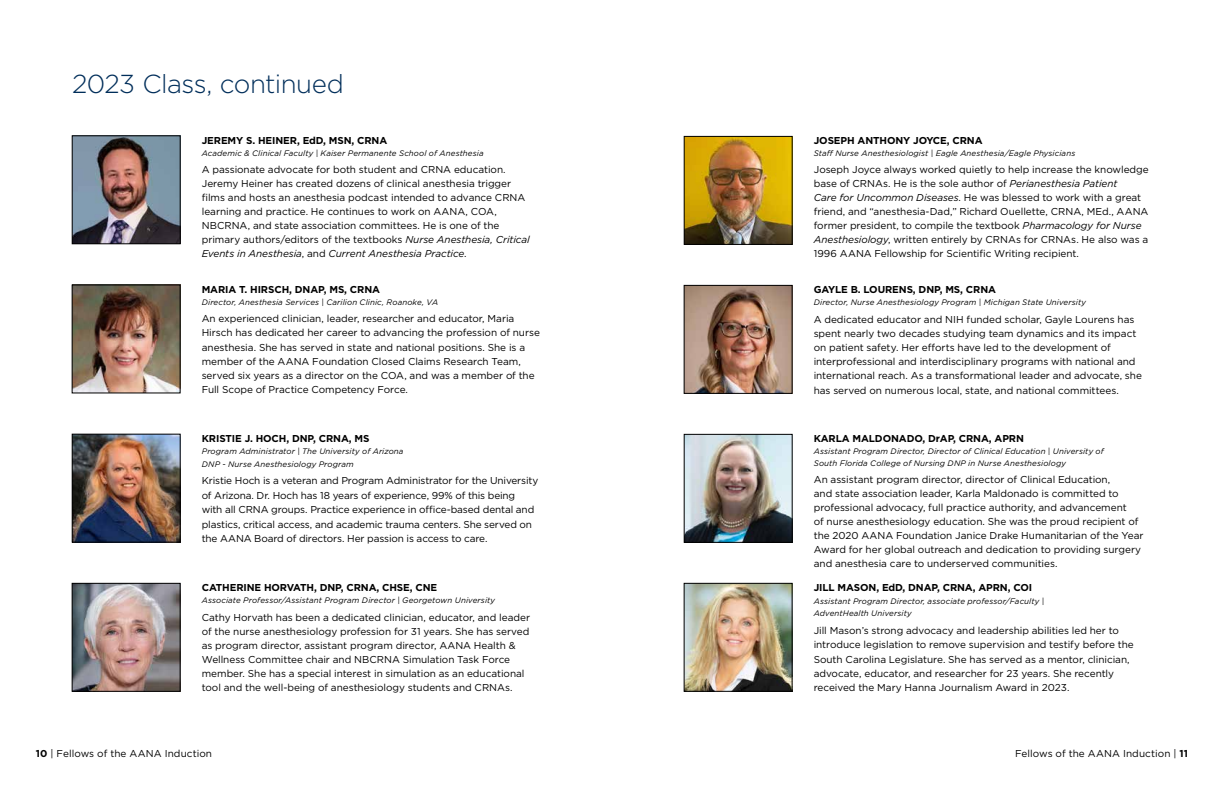
<style>
.page{position:relative;width:1224px;height:792px;background:#fff}
.page>*{position:absolute;margin:0;border:0;box-sizing:border-box;transform-origin:0 0}
.t1{font:300 26px "Gotham";letter-spacing:-.02em;color:#002e5a}
.t2{font:10px/14px "Gotham";letter-spacing:-.005em;color:#000}
.t3{font:700 10px "Gotham";letter-spacing:-.01em;color:#000}
.t4{font:italic 8px/12.5px "Gotham";letter-spacing:.015em;color:#000}
.s1{font-style:italic}
.s2{font-weight:700}
</style>
<div class="page">
<img style="left:686px;top:138px;width:104px;height:105px">
<div style="left:684px;top:136px;width:108px;height:109px;border:1px solid #000"></div>
<img style="left:686px;top:287px;width:104px;height:105px">
<div style="left:684px;top:285px;width:108px;height:109px;border:1px solid #000"></div>
<img style="left:686px;top:436px;width:104px;height:104px">
<div style="left:684px;top:434px;width:108px;height:108px;border:1px solid #000"></div>
<img style="left:686px;top:585px;width:104px;height:104px">
<div style="left:684px;top:583px;width:108px;height:108px;border:1px solid #000"></div>
<img style="left:74px;top:585px;width:104px;height:104px">
<div style="left:72px;top:583px;width:108px;height:108px;border:1px solid #000"></div>
<img style="left:74px;top:436px;width:104px;height:104px">
<div style="left:72px;top:434px;width:108px;height:108px;border:1px solid #000"></div>
<img style="left:74px;top:287px;width:104px;height:104px">
<div style="left:72px;top:285px;width:108px;height:108px;border:1px solid #000"></div>
<img style="left:74px;top:138px;width:104px;height:104px">
<div style="left:72px;top:136px;width:108px;height:108px;border:1px solid #000"></div>
<h1 class="t1" style="left:72px;top:67px;width:273px">2023 Class, continued</h1>
<p class="t3" style="left:202px;top:134px;width:187px">JEREMY S. HEINER, EdD, MSN, CRNA</p>
<p class="t4" style="left:202px;top:146px;width:283px">Academic &amp; Clinical Faculty | Kaiser Permanente School of Anesthesia</p>
<p class="t2" style="left:202px;top:162px;width:330px">A passionate advocate for both student and CRNA education.<br>Jeremy Heiner has created dozens of clinical anesthesia trigger films and hosts an anesthesia podcast intended to advance CRNA learning and practice. He continues to work on AANA, COA, NBCRNA, and state association committees. He is one of the primary authors/editors of the textbooks <span class="s1">Nurse Anesthesia, Critical Events in Anesthesia</span>, and <span class="s1">Current Anesthesia Practice</span>.</p>
<p class="t3" style="left:202px;top:283px;width:180px">MARIA T. HIRSCH, DNAP, MS, CRNA</p>
<p class="t4" style="left:202px;top:296px;width:238px">Director, Anesthesia Services | Carilion Clinic, Roanoke, VA</p>
<p class="t2" style="left:202px;top:311px;width:340px">An experienced clinician, leader, researcher and educator, Maria Hirsch has dedicated her career to advancing the profession of nurse anesthesia. She has served in state and national positions. She is a member of the AANA Foundation Closed Claims Research Team, served six years as a director on the COA, and was a member of the Full Scope of Practice Competency Force.</p>
<p class="t3" style="left:202px;top:432px;width:169px">KRISTIE J. HOCH, DNP, CRNA, MS</p>
<p class="t4" style="left:202px;top:445px;width:203px">Program Administrator | The University of Arizona<br>DNP - Nurse Anesthesiology Program</p>
<p class="t2" style="left:202px;top:473px;width:338px;line-height:14.5px">Kristie Hoch is a veteran and Program Administrator for the University of Arizona. Dr. Hoch has 18 years of experience, 99% of this being with all CRNA groups. Practice experience in office-based dental and plastics, critical access, and academic trauma centers. She served on the AANA Board of directors. Her passion is access to care.</p>
<p class="t3" style="left:202px;top:581px;width:237px">CATHERINE HORVATH, DNP, CRNA, CHSE, CNE</p>
<p class="t4" style="left:202px;top:594px;width:295px">Associate Professor/Assistant Program Director | Georgetown University</p>
<p class="t2" style="left:202px;top:610px;width:330px">Cathy Horvath has been a dedicated clinician, educator, and leader of the nurse anesthesiology profession for 31 years. She has served as program director, assistant program director, AANA Health &amp; Wellness Committee chair and NBCRNA Simulation Task Force member. She has a special interest in simulation as an educational tool and the well-being of anesthesiology students and CRNAs.</p>
<p class="t3" style="left:814px;top:134px;width:170px">JOSEPH ANTHONY JOYCE, CRNA</p>
<p class="t4" style="left:814px;top:147px;width:263px">Staff Nurse Anesthesiologist | Eagle Anesthesia/Eagle Physicians</p>
<p class="t2" style="left:814px;top:163px;width:337px">Joseph Joyce always worked quietly to help increase the knowledge base of CRNAs. He is the sole author of <span class="s1">Perianesthesia Patient<br>Care for Uncommon Diseases</span>. He was blessed to work with a great friend, and “anesthesia-Dad,” Richard Ouellette, CRNA, MEd., AANA former president, to compile the textbook <span class="s1">Pharmacology for Nurse Anesthesiology</span>, written entirely by CRNAs for CRNAs. He also was a 1996 AANA Fellowship for Scientific Writing recipient.</p>
<p class="t3" style="left:814px;top:283px;width:184px">GAYLE B. LOURENS, DNP, MS, CRNA</p>
<p class="t4" style="left:814px;top:296px;width:274px">Director, Nurse Anesthesiology Program | Michigan State University</p>
<p class="t2" style="left:814px;top:312px;width:330px">A dedicated educator and NIH funded scholar, Gayle Lourens has spent nearly two decades studying team dynamics and its impact on patient safety. Her efforts have led to the development of interprofessional and interdisciplinary programs with national and international reach. As a transformational leader and advocate, she has served on numerous local, state, and national committees.</p>
<p class="t3" style="left:814px;top:432px;width:212px">KARLA MALDONADO, DrAP, CRNA, APRN</p>
<p class="t4" style="left:814px;top:445px;width:292px;line-height:12px">Assistant Program Director, Director of Clinical Education | University of<br>South Florida College of Nursing DNP in Nurse Anesthesiology</p>
<p class="t2" style="left:814px;top:472px;width:331px">An assistant program director, director of Clinical Education,<br>and state association leader, Karla Maldonado is committed to professional advocacy, full practice authority, and advancement<br>of nurse anesthesiology education. She was the proud recipient of the 2020 AANA Foundation Janice Drake Humanitarian of the Year Award for her global outreach and dedication to providing surgery and anesthesia care to underserved communities.</p>
<p class="t3" style="left:814px;top:581px;width:220px">JILL MASON, EdD, DNAP, CRNA, APRN, COI</p>
<p class="t4" style="left:814px;top:594px;width:232px">Assistant Program Director, associate professor/Faculty |<br>AdventHealth University</p>
<p class="t2" style="left:814px;top:623px;width:322px;line-height:14.5px">Jill Mason’s strong advocacy and leadership abilities led her to introduce legislation to remove supervision and testify before the South Carolina Legislature. She has served as a mentor, clinician, advocate, educator, and researcher for 23 years. She recently received the Mary Hanna Journalism Award in 2023.</p>
<p class="t2" style="left:36px;top:746px;width:178px"><span class="s2">10</span> | Fellows of the AANA Induction</p>
<p class="t2" style="left:1015px;top:746px;width:174px">Fellows of the AANA Induction | <span class="s2">11</span></p>
</div>
